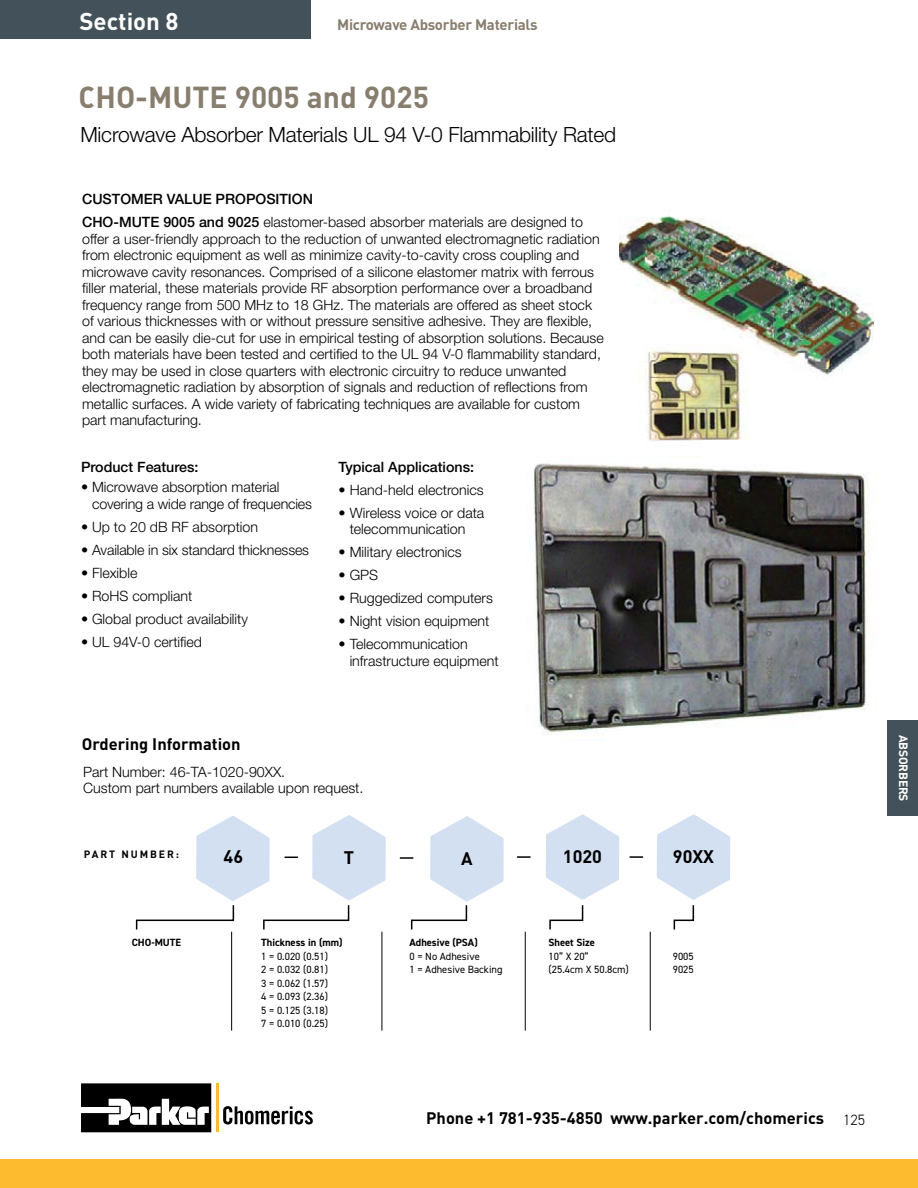
<style>
.page{position:relative;width:918px;height:1188px;background:#fff}
.page>*{position:absolute;margin:0;border:0;box-sizing:border-box;transform-origin:0 0}
.t1{font:700 30px "DIN";color:#887e6e}
.t2{font:700 24px "DIN";color:#fff}
.t3{font:300 21px "Helvetica Neue LT Pro";letter-spacing:-.01em;color:#000}
.t4{font:700 18px "DIN";color:#000}
.t5{font:700 16.5px "DIN";color:#000}
.t6{font:700 15px "DIN";letter-spacing:-.02em;color:#887e6e}
.t7{font:300 14.25px/16.5px "Helvetica Neue LT Pro";color:#000}
.t8{font:500 14.25px "Helvetica Neue LT Pro";color:#000}
.t9{font:700 12px "DIN";letter-spacing:-.02em;color:#fff}
.t10{font:10.5px/13.5px "DIN2014";color:#000}
.t11{font:700 10.5px "DIN2014";color:#000}
.t12{font:700 10.5px "DIN";letter-spacing:.18em;color:#000}
.s1{font-weight:500}
.s2{font-family:"DIN2014";font-weight:300;font-size:15px}
</style>
<div class="page">
<div style="left:0;top:1159px;width:918px;height:29px;background:#fdbb30"></div>
<svg style="left:81px;top:1083px;width:130px;height:49px"></svg>
<hr style="left:216px;top:1084px;width:3px;height:48px;background:#fdbb30">
<svg style="left:223px;top:1106px;width:90px;height:18px"></svg>
<img style="left:534px;top:380px;width:361px;height:360px">
<img style="left:620px;top:216px;width:253px;height:164px">
<svg style="left:517px;top:856px;width:14px;height:2px"></svg>
<svg style="left:400px;top:816px;width:104px;height:114px"></svg>
<hr style="left:382px;top:932px;width:1px;height:99px;background:#000">
<svg style="left:545px;top:814px;width:98px;height:116px"></svg>
<svg style="left:135px;top:815px;width:251px;height:115px"></svg>
<hr style="left:231px;top:932px;width:1px;height:99px;background:#000">
<hr style="left:525px;top:932px;width:1px;height:99px;background:#000">
<hr style="left:650px;top:932px;width:1px;height:99px;background:#000">
<svg style="left:656px;top:814px;width:75px;height:116px"></svg>
<div style="left:0;top:0;width:310px;height:38px;background:#43525a"></div>
<div style="left:888px;top:721px;width:30px;height:95px;background:#43525a"></div>
<h2 class="t2" style="left:79px;top:5px;width:101px">Section 8</h2>
<p class="t6" style="left:337px;top:15px;width:202px">Microwave Absorber Materials</p>
<h1 class="t1" style="left:79px;top:77px;width:352px">CHO-MUTE 9005 and 9025</h1>
<h3 class="t3" style="left:80px;top:122px;width:537px">Microwave Absorber Materials UL 94 V-0 Flammability Rated</h3>
<p class="t7" style="left:82px;top:187px;width:503px;line-height:23px"><span class="s1">CUSTOMER VALUE PROPOSITION<br>CHO-MUTE 9005 and 9025</span> elastomer-based absorber materials are designed to</p>
<p class="t7" style="left:82px;top:230px;width:523px">offer a user-friendly approach to the reduction of unwanted electromagnetic radiation from electronic equipment as well as minimize cavity-to-cavity cross coupling and microwave cavity resonances. Comprised of a silicone elastomer matrix with ferrous filler material, these materials provide RF absorption performance over a broadband frequency range from 500 MHz to 18 GHz. The materials are offered as sheet stock of various thicknesses with or without pressure sensitive adhesive. They are flexible, and can be easily die-cut for use in empirical testing of absorption solutions. Because both materials have been tested and certified to the UL 94 V-0 flammability standard, they may be used in close quarters with electronic circuitry to reduce unwanted electromagnetic radiation by absorption of signals and reduction of reflections from metallic surfaces. A wide variety of fabricating techniques are available for custom part manufacturing.</p>
<p class="t8" style="left:81px;top:459px;width:119px">Product Features:</p>
<p class="t7" style="left:92px;top:479px;width:221px;text-indent:-11px">• Microwave absorption material covering a wide range of frequencies</p>
<p class="t7" style="left:81px;top:518px;width:179px">• Up to 20 dB RF absorption</p>
<p class="t7" style="left:81px;top:541px;width:230px">• Available in six standard thicknesses</p>
<p class="t7" style="left:81px;top:564px;width:58px">• Flexible</p>
<p class="t7" style="left:81px;top:587px;width:113px">• RoHS compliant</p>
<p class="t7" style="left:81px;top:610px;width:169px">• Global product availability</p>
<p class="t7" style="left:81px;top:633px;width:123px">• UL 94V-0 certified</p>
<p class="t8" style="left:339px;top:458px;width:137px">Typical Applications:</p>
<p class="t7" style="left:339px;top:481px;width:147px">• Hand-held electronics</p>
<p class="t7" style="left:339px;top:504px;width:147px;text-align:center">• Wireless voice or data telecommunication</p>
<p class="t7" style="left:339px;top:544px;width:125px">• Military electronics</p>
<p class="t7" style="left:339px;top:567px;width:41px">• GPS</p>
<p class="t7" style="left:339px;top:590px;width:156px">• Ruggedized computers</p>
<p class="t7" style="left:339px;top:613px;width:152px">• Night vision equipment</p>
<p class="t7" style="left:350px;top:636px;width:151px;text-indent:-11px">• Telecommunication infrastructure equipment</p>
<p class="t5" style="left:82px;top:733px;width:160px">Ordering Information</p>
<p class="t7" style="left:83px;top:763px;width:282px">Part Number: 46-TA-1020-90XX.<br>Custom part numbers available upon request.</p>
<p class="t12" style="left:84px;top:848px;width:97px">PART NUMBER:</p>
<p class="t11" style="left:132px;top:936px;width:51px">CHO-MUTE</p>
<p class="t4" style="left:224px;top:845px;width:21px">46</p>
<p class="t4" style="left:344px;top:845px;width:12px">T</p>
<p class="t4" style="left:461px;top:847px;width:13px">A</p>
<p class="t4" style="left:563px;top:845px;width:41px">1020</p>
<p class="t11" style="left:261px;top:936px;width:83px">Thickness in (mm)</p>
<p class="t10" style="left:261px;top:949px;width:68px;text-align:justify">1 = 0.020 (0.51)<br>2 = 0.032 (0.81)<br>3 = 0.062 (1.57)<br>4 = 0.093 (2.36)<br>5 = 0.125 (3.18)<br>7 = 0.010 (0.25)</p>
<p class="t11" style="left:410px;top:936px;width:70px">Adhesive (PSA)</p>
<p class="t10" style="left:410px;top:949px;width:95px">0 = No Adhesive<br>1 = Adhesive Backing</p>
<p class="t11" style="left:549px;top:936px;width:48px">Sheet Size</p>
<p class="t10" style="left:549px;top:949px;width:82px">10” X 20”<br>(25.4cm X 50.8cm)</p>
<p class="t4" style="left:673px;top:845px;width:43px">90XX</p>
<p class="t10" style="left:673px;top:949px;width:22px">9005<br>9025</p>
<p class="t5" style="left:426px;top:1108px;width:440px">Phone +1 781-935-4850 www.parker.com/chomerics <span class="s2">125</span></p>
<p class="t9" style="left:911px;top:735px;width:68px;rotate:90deg">ABSORBERS</p>
</div>
